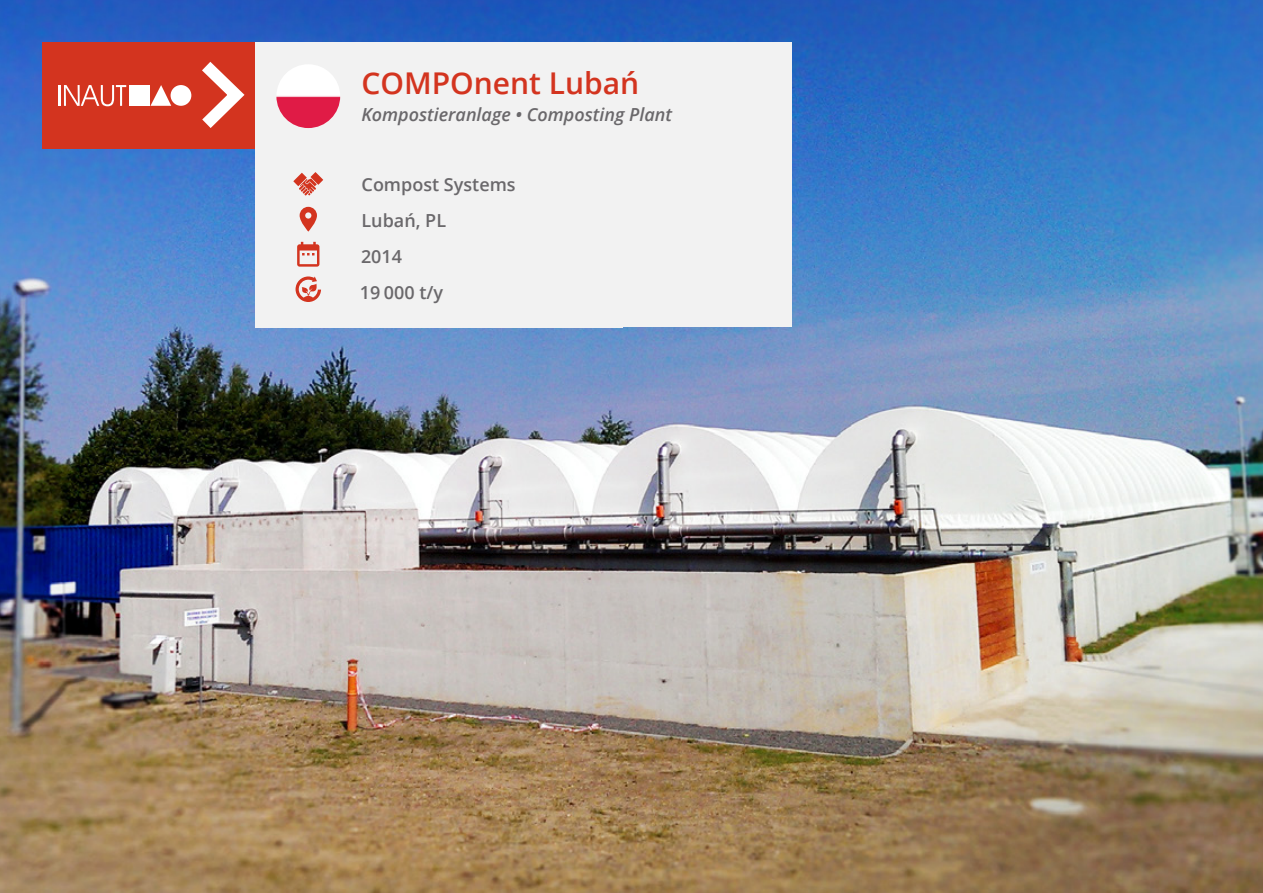
<style>
.page{position:relative;width:1263px;height:893px;background:#fff}
.page>*{position:absolute;margin:0;border:0;box-sizing:border-box;transform-origin:0 0}
.t1{font:600 30px "Open Sans";color:#d3341f}
.t2{font:600 18px/36px "Open Sans";color:#6a686b}
.t3{font:italic 600 18px "Open Sans";color:#6a686b}
</style>
<div class="page">
<img style="left:0;top:0;width:1263px;height:893px">
<div style="left:255px;top:43px;width:537px;height:284px;background:#f2f2f2"></div>
<img style="left:276px;top:64px;width:64px;height:64px;border-radius:32px">
<svg style="left:299px;top:179px;width:17px;height:17px"></svg>
<svg style="left:293px;top:173px;width:14px;height:13px"></svg>
<svg style="left:311px;top:172px;width:12px;height:13px"></svg>
<svg style="left:300px;top:207px;width:17px;height:25px"></svg>
<svg style="left:297px;top:242px;width:22px;height:25px"></svg>
<svg style="left:296px;top:276px;width:25px;height:26px"></svg>
<div style="left:43px;top:43px;width:212px;height:106px;background:#d3341f"></div>
<svg style="left:189px;top:61px;width:56px;height:67px"></svg>
<div style="left:129px;top:85px;width:20px;height:21px;background:#fff"></div>
<div style="left:171px;top:85px;width:20px;height:21px;background:#fff;border-radius:50%"></div>
<svg style="left:150px;top:85px;width:21px;height:21px"></svg>
<hr style="left:58px;top:85px;width:2px;height:21px;background:#fff">
<svg style="left:64px;top:85px;width:62px;height:21px"></svg>
<h1 class="t1" style="left:361px;top:62px;width:279px">COMPOnent Lubań</h1>
<p class="t3" style="left:361px;top:102px;width:312px">Kompostieranlage • Composting Plant</p>
<p class="t2" style="left:360px;top:166px;width:157px">Compost Systems<br>Lubań, PL<br>2014<br>19 000 t/y</p>
</div>
